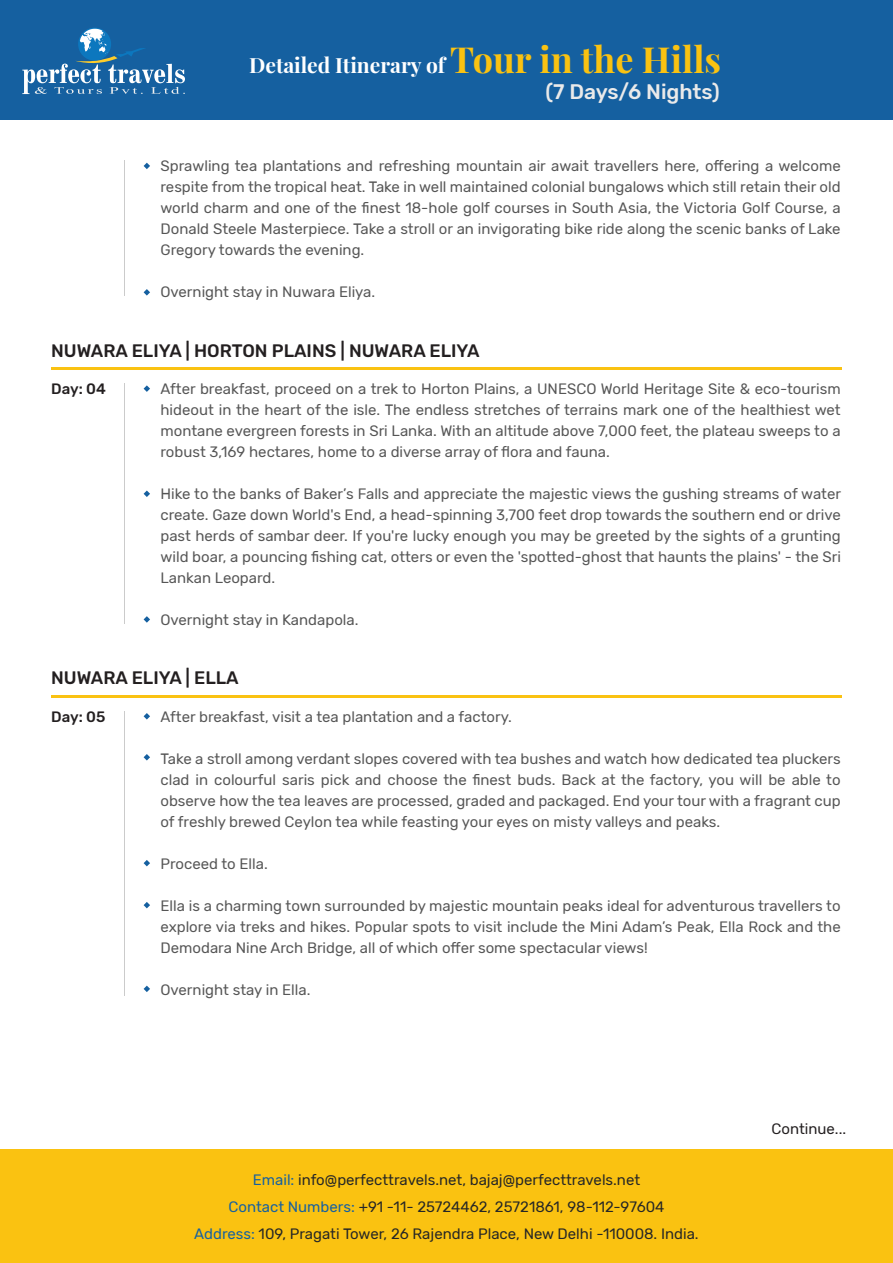
<style>
.page{position:relative;width:893px;height:1263px;background:#fff}
.page>*{position:absolute;margin:0;border:0;box-sizing:border-box;transform-origin:0 0}
.t1{font:700 21px "Playfair Display";color:#fff}
.t2{font:500 21px "Rubik";color:#eaeaea}
.t3{font:500 18px "Rubik";color:#231f20}
.t4{font:15px/21px "Rubik";color:#565656;text-align:justify}
.t5{font:15px/27px "Rubik";color:#252626;text-align:center}
.t6{font:500 15px "Rubik";color:#231f20}
.t7{font:15px "Rubik";color:#231f20}
.s1{font-size:36px;color:#fac211}
.s2{color:#1560a0}
</style>
<div class="page">
<div style="left:0;top:0;width:893px;height:119px;background:#1560a0"></div>
<svg style="left:22px;top:29px;width:163px;height:65px"></svg>
<div style="left:0;top:1149px;width:893px;height:114px;background:#fac211"></div>
<hr style="left:124px;top:161px;width:1px;height:135px;background:#cbcbcb">
<svg style="left:144px;top:163px;width:6px;height:6px"></svg>
<svg style="left:144px;top:289px;width:6px;height:7px"></svg>
<hr style="left:51px;top:368px;width:791px;height:2px;background:#fac211">
<hr style="left:124px;top:383px;width:1px;height:241px;background:#cbcbcb">
<svg style="left:144px;top:385px;width:6px;height:7px"></svg>
<svg style="left:144px;top:490px;width:6px;height:7px"></svg>
<svg style="left:144px;top:616px;width:6px;height:7px"></svg>
<hr style="left:51px;top:695px;width:791px;height:3px;background:#fac211">
<hr style="left:124px;top:711px;width:1px;height:284px;background:#cbcbcb">
<svg style="left:144px;top:713px;width:6px;height:6px"></svg>
<svg style="left:144px;top:754px;width:6px;height:6px"></svg>
<svg style="left:144px;top:860px;width:6px;height:6px"></svg>
<svg style="left:144px;top:902px;width:6px;height:6px"></svg>
<svg style="left:144px;top:986px;width:6px;height:6px"></svg>
<h1 class="t1" style="left:249px;top:48px;width:474px">Detailed Itinerary of <span class="s1">Tour in the Hills</span></h1>
<h1 class="t2" style="left:545px;top:79px;width:176px">(7 Days/6 Nights)</h1>
<p class="t4" style="left:160px;top:156px;width:682px">Sprawling tea plantations and refreshing mountain air await travellers here, offering a welcome respite from the tropical heat. Take in well maintained colonial bungalows which still retain their old world charm and one of the finest 18-hole golf courses in South Asia, the Victoria Golf Course, a Donald Steele Masterpiece. Take a stroll or an invigorating bike ride along the scenic banks of Lake Gregory towards the evening.</p>
<p class="t4" style="left:160px;top:282px;width:216px">Overnight stay in Nuwara Eliya.</p>
<p class="t3" style="left:51px;top:340px;width:430px">NUWARA ELIYA | HORTON PLAINS | NUWARA ELIYA</p>
<p class="t6" style="left:51px;top:380px;width:56px">Day: 04</p>
<p class="t4" style="left:160px;top:379px;width:682px">After breakfast, proceed on a trek to Horton Plains, a UNESCO World Heritage Site &amp; eco-tourism hideout in the heart of the isle. The endless stretches of terrains mark one of the healthiest wet montane evergreen forests in Sri Lanka. With an altitude above 7,000 feet, the plateau sweeps to a robust 3,169 hectares, home to a diverse array of flora and fauna.</p>
<p class="t4" style="left:160px;top:484px;width:682px">Hike to the banks of Baker’s Falls and appreciate the majestic views the gushing streams of water create. Gaze down World's End, a head-spinning 3,700 feet drop towards the southern end or drive past herds of sambar deer. If you're lucky enough you may be greeted by the sights of a grunting wild boar, a pouncing fishing cat, otters or even the 'spotted-ghost that haunts the plains' - the Sri Lankan Leopard.</p>
<p class="t4" style="left:160px;top:610px;width:200px">Overnight stay in Kandapola.</p>
<p class="t3" style="left:51px;top:668px;width:189px">NUWARA ELIYA | ELLA</p>
<p class="t6" style="left:51px;top:708px;width:56px">Day: 05</p>
<p class="t4" style="left:160px;top:706px;width:353px">After breakfast, visit a tea plantation and a factory.</p>
<p class="t4" style="left:160px;top:748px;width:682px">Take a stroll among verdant slopes covered with tea bushes and watch how dedicated tea pluckers clad in colourful saris pick and choose the finest buds. Back at the factory, you will be able to observe how the tea leaves are processed, graded and packaged. End your tour with a fragrant cup of freshly brewed Ceylon tea while feasting your eyes on misty valleys and peaks.</p>
<p class="t4" style="left:160px;top:853px;width:109px">Proceed to Ella.</p>
<p class="t4" style="left:160px;top:895px;width:682px">Ella is a charming town surrounded by majestic mountain peaks ideal for adventurous travellers to explore via treks and hikes. Popular spots to visit include the Mini Adam’s Peak, Ella Rock and the Demodara Nine Arch Bridge, all of which offer some spectacular views!</p>
<p class="t4" style="left:160px;top:979px;width:151px">Overnight stay in Ella.</p>
<p class="t5" style="left:194px;top:1167px;width:506px"><span class="s2">Email:</span> info@perfecttravels.net, bajaj@perfecttravels.net<br><span class="s2">Contact Numbers:</span> +91 -11- 25724462, 25721861, 98-112-97604<br><span class="s2">Address:</span> 109, Pragati Tower, 26 Rajendra Place, New Delhi -110008. India.</p>
<p class="t7" style="left:772px;top:1120px;width:76px">Continue...</p>
</div>
